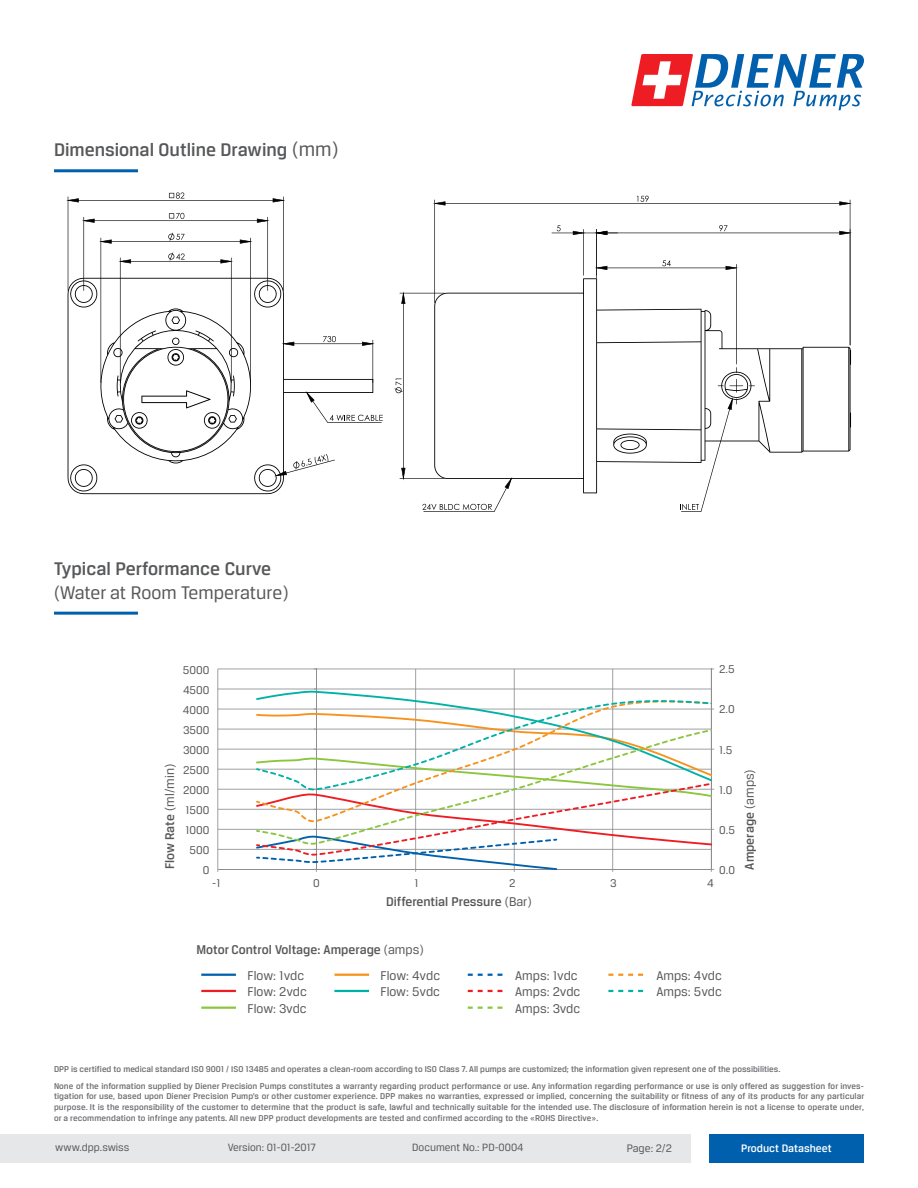
<style>
.page{position:relative;width:918px;height:1188px;background:#fff}
.page>*{position:absolute;margin:0;border:0;box-sizing:border-box;transform-origin:0 0}
.t1{font:500 19.5px "Breuer Text";color:#57585a}
.t2{font:19.5px "Breuer Text";color:#57585a}
.t3{font:13.5px "Breuer Text";color:#57585a}
.t4{font:500 13.5px "Breuer Text";color:#57585a}
.t5{font:12px "Breuer Text";color:#57585a}
.t6{font:500 11.55px "Breuer Text";color:#fff}
.t7{font:11.55px "Breuer Text";color:#57585a}
.t8{font:11.25px "Breuer Text";color:#57585a}
.t9{font:500 9px/10.8px "Breuer Text";color:#6c6d70;text-align:justify}
.s1{font-weight:400;font-size:21px}
.s2{font-weight:400}
</style>
<div class="page">
<hr style="left:334px;top:974px;width:35px;height:2px;background:#f7931d">
<hr style="left:334px;top:990px;width:35px;height:2px;background:#00b2a5">
<svg style="left:608px;top:974px;width:35px;height:2px"></svg>
<svg style="left:608px;top:990px;width:35px;height:2px"></svg>
<hr style="left:201px;top:974px;width:35px;height:2px;background:#0160ae">
<hr style="left:201px;top:990px;width:35px;height:2px;background:#ee1d23">
<hr style="left:201px;top:1007px;width:35px;height:2px;background:#8bc63e">
<svg style="left:468px;top:974px;width:34px;height:2px"></svg>
<svg style="left:468px;top:990px;width:34px;height:2px"></svg>
<svg style="left:468px;top:1007px;width:34px;height:2px"></svg>
<hr style="left:54px;top:169px;width:84px;height:3px;background:#0160ae">
<svg style="left:631px;top:54px;width:233px;height:56px"></svg>
<div style="left:710px;top:1134px;width:154px;height:28px;background:#0160ae"></div>
<div style="left:0;top:1134px;width:690px;height:28px;background:#e6e7e9"></div>
<hr style="left:54px;top:612px;width:84px;height:3px;background:#0160ae">
<svg style="left:169px;top:192px;width:15px;height:5px"></svg>
<svg style="left:68px;top:199px;width:217px;height:79px"></svg>
<svg style="left:68px;top:278px;width:14px;height:216px"></svg>
<svg style="left:433px;top:196px;width:419px;height:10px"></svg>
<svg style="left:82px;top:213px;width:770px;height:299px"></svg>
<svg style="left:434px;top:278px;width:417px;height:215px"></svg>
<hr style="left:218px;top:669px;width:493px;height:1px;background:#8c8e8f">
<hr style="left:218px;top:689px;width:493px;height:1px;background:#8c8e8f">
<hr style="left:218px;top:709px;width:493px;height:1px;background:#8c8e8f">
<hr style="left:218px;top:729px;width:493px;height:1px;background:#8c8e8f">
<hr style="left:218px;top:749px;width:493px;height:1px;background:#8c8e8f">
<hr style="left:218px;top:769px;width:493px;height:1px;background:#8c8e8f">
<hr style="left:218px;top:789px;width:493px;height:1px;background:#8c8e8f">
<hr style="left:218px;top:809px;width:493px;height:1px;background:#8c8e8f">
<hr style="left:218px;top:829px;width:493px;height:1px;background:#8c8e8f">
<hr style="left:218px;top:849px;width:493px;height:1px;background:#8c8e8f">
<hr style="left:217px;top:669px;width:1px;height:200px;background:#8c8e8f">
<hr style="left:415px;top:669px;width:1px;height:200px;background:#8c8e8f">
<hr style="left:514px;top:669px;width:1px;height:200px;background:#8c8e8f">
<hr style="left:612px;top:669px;width:1px;height:200px;background:#8c8e8f">
<hr style="left:711px;top:669px;width:1px;height:200px;background:#8c8e8f">
<hr style="left:316px;top:669px;width:1px;height:200px;background:#8c8e8f">
<hr style="left:218px;top:869px;width:494px;height:1px;background:#8c8e8f">
<svg style="left:256px;top:690px;width:455px;height:10px"></svg>
<svg style="left:256px;top:700px;width:458px;height:172px"></svg>
<p class="t1" style="left:54px;top:139px;width:286px">Dimensional Outline Drawing <span class="s1">(mm)</span></p>
<p class="t1" style="left:54px;top:558px;width:219px">Typical Performance Curve</p>
<p class="t2" style="left:54px;top:582px;width:236px">(Water at Room Temperature)</p>
<p class="t5" style="left:183px;top:664px;width:28px">5000</p>
<p class="t5" style="left:183px;top:684px;width:28px">4500</p>
<p class="t5" style="left:719px;top:663px;width:17px">2.5</p>
<p class="t5" style="left:183px;top:704px;width:28px">4000</p>
<p class="t5" style="left:183px;top:724px;width:28px">3500</p>
<p class="t5" style="left:719px;top:703px;width:17px">2.0</p>
<p class="t5" style="left:183px;top:744px;width:28px">3000</p>
<p class="t5" style="left:183px;top:764px;width:28px">2500</p>
<p class="t5" style="left:183px;top:784px;width:28px">2000</p>
<p class="t5" style="left:186px;top:804px;width:25px">1500</p>
<p class="t5" style="left:186px;top:824px;width:25px">1000</p>
<p class="t5" style="left:190px;top:844px;width:21px">500</p>
<p class="t4" style="left:162px;top:869px;width:107px;rotate:-90deg">Flow Rate <span class="s2">(ml/min)</span></p>
<p class="t5" style="left:203px;top:864px;width:8px">0</p>
<p class="t5" style="left:719px;top:743px;width:15px">1.5</p>
<p class="t5" style="left:719px;top:783px;width:15px">1.0</p>
<p class="t5" style="left:719px;top:823px;width:17px">0.5</p>
<p class="t5" style="left:719px;top:864px;width:17px">0.0</p>
<p class="t4" style="left:742px;top:870px;width:102px;rotate:-90deg">Amperage <span class="s2">(amps)</span></p>
<p class="t5" style="left:212px;top:876px;width:10px">-1</p>
<p class="t5" style="left:313px;top:876px;width:8px">0</p>
<p class="t5" style="left:414px;top:876px;width:6px">1</p>
<p class="t5" style="left:509px;top:876px;width:8px">2</p>
<p class="t5" style="left:610px;top:876px;width:8px">3</p>
<p class="t5" style="left:707px;top:876px;width:8px">4</p>
<p class="t4" style="left:386px;top:894px;width:147px">Differential Pressure <span class="s2">(Bar)</span></p>
<p class="t4" style="left:196px;top:942px;width:229px">Motor Control Voltage: Amperage <span class="s2">(amps)</span></p>
<p class="t3" style="left:380px;top:968px;width:61px">Flow: 4vdc</p>
<p class="t3" style="left:380px;top:984px;width:61px">Flow: 5vdc</p>
<p class="t3" style="left:247px;top:968px;width:58px">Flow: 1vdc</p>
<p class="t3" style="left:247px;top:984px;width:61px">Flow: 2vdc</p>
<p class="t3" style="left:247px;top:1001px;width:61px">Flow: 3vdc</p>
<p class="t3" style="left:515px;top:968px;width:64px">Amps: 1vdc</p>
<p class="t3" style="left:515px;top:984px;width:67px">Amps: 2vdc</p>
<p class="t3" style="left:515px;top:1001px;width:67px">Amps: 3vdc</p>
<p class="t3" style="left:656px;top:968px;width:67px">Amps: 4vdc</p>
<p class="t3" style="left:656px;top:984px;width:67px">Amps: 5vdc</p>
<p class="t9" style="left:54px;top:1063px;width:728px">DPP is certified to medical standard ISO 9001 / ISO 13485 and operates a clean-room according to ISO Class 7. All pumps are customized; the information given represent one of the possibilities.</p>
<p class="t9" style="left:54px;top:1080px;width:812px">None of the information supplied by Diener Precision Pumps constitutes a warranty regarding product performance or use. Any information regarding performance or use is only offered as suggestion for inves&shy;tigation for use, based upon Diener Precision Pump’s or other customer experience. DPP makes no warranties, expressed or implied, concerning the suitability or fitness of any of its products for any particular purpose. It is the responsibility of the customer to determine that the product is safe, lawful and technically suitable for the intended use. The disclosure of information herein is not a license to operate under, or a recommendation to infringe any patents. All new DPP product developments are tested and confirmed according to the «ROHS Directive».</p>
<p class="t8" style="left:55px;top:1142px;width:76px">www.dpp.swiss</p>
<p class="t8" style="left:228px;top:1142px;width:90px">Version: 01-01-2017</p>
<p class="t7" style="left:627px;top:1142px;width:47px">Page: 2/2</p>
<p class="t6" style="left:741px;top:1142px;width:92px">Product Datasheet</p>
<p class="t8" style="left:412px;top:1142px;width:113px">Document No.: PD-0004</p>
</div>
